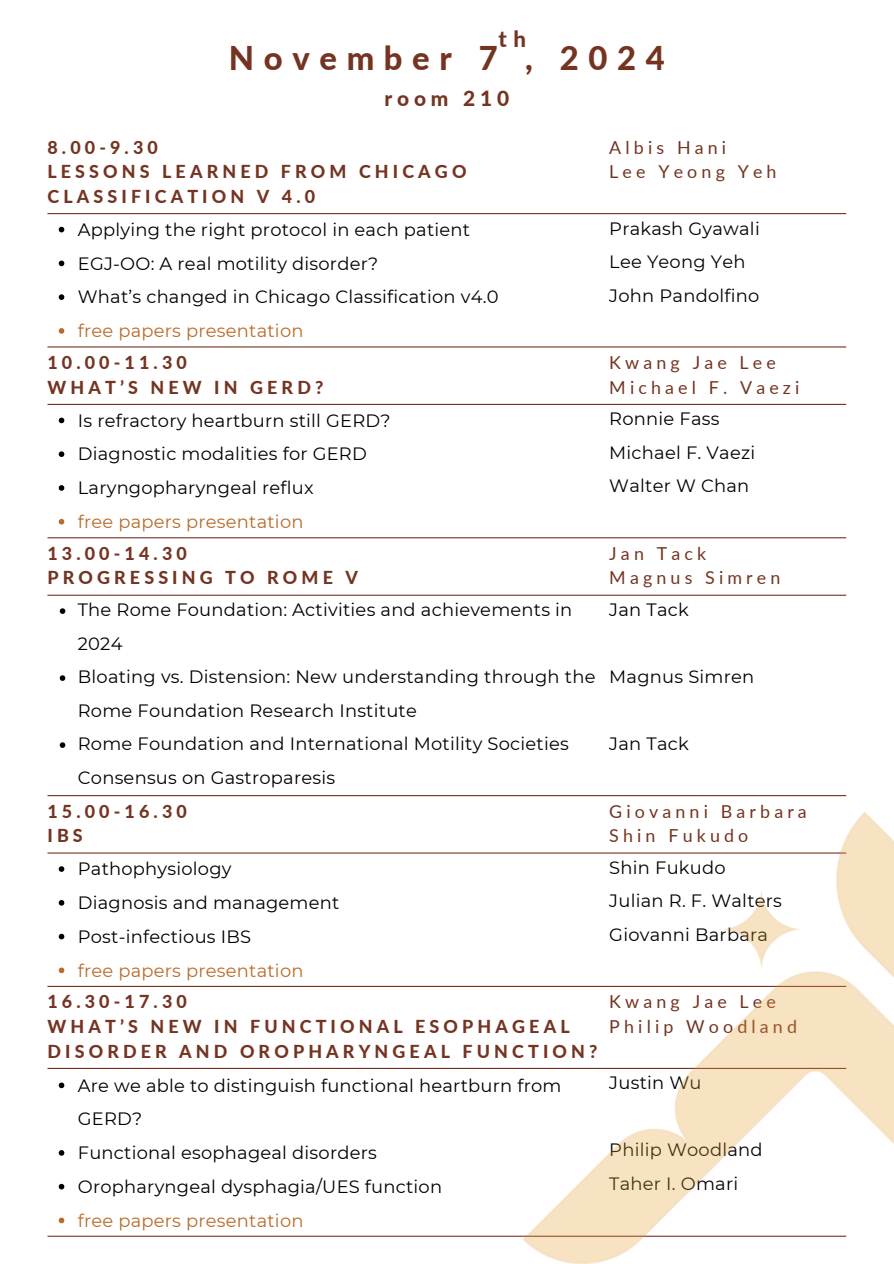
<style>
.page{position:relative;width:894px;height:1264px;background:#fff}
.page>*{position:absolute;margin:0;border:0;box-sizing:border-box;transform-origin:0 0}
.t1{font:800 32.7px "Lato";letter-spacing:.295em;color:#753422}
.t2{font:800 22.2px "Lato";color:#753422}
.t3{font:800 20.85px "Lato";letter-spacing:.23em;color:#753422}
.t4{font:17.85px/33.5px "Montserrat";letter-spacing:.015em;color:#000}
.t5{font:800 17.85px/24.6px "Lato";letter-spacing:.23em;color:#753422}
.t6{font:17.85px "Lato";letter-spacing:.23em;color:#753422}
.t7{font:17.85px "Montserrat";letter-spacing:.015em;color:#b86c2a}
</style>
<div class="page">
<hr style="left:47px;top:346px;width:798px;height:1px;background:#753422">
<hr style="left:47px;top:213px;width:798px;height:1px;background:#753422">
<svg style="left:59px;top:227px;width:5px;height:5px"></svg>
<svg style="left:59px;top:260px;width:5px;height:6px"></svg>
<svg style="left:59px;top:294px;width:5px;height:6px"></svg>
<svg style="left:59px;top:328px;width:5px;height:6px"></svg>
<hr style="left:47px;top:537px;width:798px;height:1px;background:#753422">
<hr style="left:47px;top:404px;width:798px;height:1px;background:#753422">
<svg style="left:59px;top:417px;width:5px;height:6px"></svg>
<svg style="left:59px;top:451px;width:5px;height:6px"></svg>
<svg style="left:59px;top:485px;width:5px;height:6px"></svg>
<svg style="left:59px;top:519px;width:5px;height:5px"></svg>
<hr style="left:47px;top:795px;width:798px;height:1px;background:#753422">
<hr style="left:47px;top:594px;width:798px;height:2px;background:#753422">
<svg style="left:60px;top:608px;width:5px;height:6px"></svg>
<svg style="left:60px;top:675px;width:5px;height:6px"></svg>
<svg style="left:60px;top:742px;width:5px;height:6px"></svg>
<hr style="left:47px;top:985px;width:798px;height:2px;background:#753422">
<hr style="left:47px;top:852px;width:798px;height:1px;background:#753422">
<svg style="left:59px;top:866px;width:5px;height:5px"></svg>
<svg style="left:59px;top:900px;width:5px;height:5px"></svg>
<svg style="left:59px;top:933px;width:5px;height:6px"></svg>
<svg style="left:59px;top:967px;width:5px;height:6px"></svg>
<hr style="left:47px;top:1067px;width:798px;height:1px;background:#753422">
<svg style="left:59px;top:1082px;width:5px;height:6px"></svg>
<svg style="left:59px;top:1150px;width:5px;height:5px"></svg>
<svg style="left:59px;top:1183px;width:5px;height:6px"></svg>
<svg style="left:59px;top:1217px;width:5px;height:6px"></svg>
<hr style="left:47px;top:1235px;width:798px;height:1px;background:#753422">
<img style="left:484px;top:795px;width:409px;height:468px">
<p class="t2" style="left:498px;top:25px;width:29px">t h</p>
<p class="t1" style="left:229px;top:38px;width:437px">November 7 , 2024</p>
<h2 class="t3" style="left:384px;top:86px;width:126px">room 210</h2>
<h3 class="t5" style="left:47px;top:134px;width:420px">8.00-9.30<br>LESSONS LEARNED FROM CHICAGO<br>CLASSIFICATION V 4.0</h3>
<p class="t4" style="left:78px;top:213px;width:393px">Applying the right protocol in each patient</p>
<p class="t4" style="left:78px;top:246px;width:302px">EGJ-OO: A real motility disorder?</p>
<p class="t4" style="left:78px;top:280px;width:422px">What’s changed in Chicago Classification v4.0</p>
<p class="t7" style="left:78px;top:320px;width:227px">free papers presentation</p>
<h3 class="t5" style="left:47px;top:350px;width:277px">10.00-11.30<br>WHAT’S NEW IN GERD?</h3>
<p class="t4" style="left:78px;top:403px;width:314px">Is refractory heartburn still GERD?</p>
<p class="t4" style="left:78px;top:437px;width:290px">Diagnostic modalities for GERD</p>
<p class="t4" style="left:78px;top:471px;width:237px">Laryngopharyngeal reflux</p>
<p class="t7" style="left:78px;top:510px;width:227px">free papers presentation</p>
<h3 class="t5" style="left:47px;top:540px;width:312px">13.00-14.30<br>PROGRESSING TO ROME V</h3>
<p class="t4" style="left:78px;top:593px;width:496px">The Rome Foundation: Activities and achievements in<br>2024</p>
<p class="t4" style="left:78px;top:660px;width:519px">Bloating vs. Distension: New understanding through the<br>Rome Foundation Research Institute</p>
<p class="t4" style="left:78px;top:727px;width:492px">Rome Foundation and International Motility Societies<br>Consensus on Gastroparesis</p>
<p class="t5" style="left:47px;top:798px;width:141px">15.00-16.30<br>IBS</p>
<p class="t4" style="left:78px;top:852px;width:155px">Pathophysiology</p>
<p class="t4" style="left:78px;top:885px;width:263px">Diagnosis and management</p>
<p class="t4" style="left:78px;top:919px;width:175px">Post-infectious IBS</p>
<p class="t7" style="left:78px;top:959px;width:227px">free papers presentation</p>
<p class="t5" style="left:47px;top:989px;width:551px">16.30-17.30<br>WHAT’S NEW IN FUNCTIONAL ESOPHAGEAL<br>DISORDER AND OROPHARYNGEAL FUNCTION?</p>
<p class="t4" style="left:78px;top:1068px;width:485px">Are we able to distinguish functional heartburn from<br>GERD?</p>
<p class="t4" style="left:78px;top:1135px;width:300px">Functional esophageal disorders</p>
<p class="t4" style="left:78px;top:1169px;width:366px">Oropharyngeal dysphagia/UES function</p>
<p class="t7" style="left:78px;top:1209px;width:227px">free papers presentation</p>
<h1 class="t6" style="left:609px;top:136px;width:118px">Albis Hani</h1>
<h2 class="t6" style="left:609px;top:160px;width:169px">Lee Yeong Yeh</h2>
<p class="t4" style="left:609px;top:211px;width:152px">Prakash Gyawali</p>
<p class="t4" style="left:609px;top:245px;width:138px">Lee Yeong Yeh</p>
<p class="t4" style="left:609px;top:278px;width:151px">John Pandolfino</p>
<p class="t6" style="left:609px;top:351px;width:168px">Kwang Jae Lee</p>
<p class="t6" style="left:609px;top:376px;width:191px">Michael F. Vaezi</p>
<p class="t4" style="left:609px;top:402px;width:112px">Ronnie Fass</p>
<p class="t4" style="left:609px;top:435px;width:147px">Michael F. Vaezi</p>
<p class="t4" style="left:609px;top:469px;width:141px">Walter W Chan</p>
<p class="t6" style="left:609px;top:542px;width:98px">Jan Tack</p>
<p class="t6" style="left:609px;top:566px;width:173px">Magnus Simren</p>
<p class="t4" style="left:609px;top:593px;width:81px">Jan Tack</p>
<p class="t4" style="left:609px;top:660px;width:146px">Magnus Simren</p>
<p class="t4" style="left:609px;top:727px;width:81px">Jan Tack</p>
<p class="t6" style="left:609px;top:800px;width:199px">Giovanni Barbara</p>
<p class="t6" style="left:609px;top:824px;width:140px">Shin Fukudo</p>
<h3 class="t4" style="left:609px;top:850px;width:118px">Shin Fukudo</h3>
<p class="t4" style="left:609px;top:884px;width:174px">Julian R. F. Walters</p>
<p class="t4" style="left:609px;top:917px;width:160px">Giovanni Barbara</p>
<p class="t6" style="left:609px;top:990px;width:168px">Kwang Jae Lee</p>
<p class="t6" style="left:609px;top:1015px;width:189px">Philip Woodland</p>
<h3 class="t4" style="left:609px;top:1066px;width:94px">Justin Wu</h3>
<p class="t4" style="left:609px;top:1133px;width:155px">Philip Woodland</p>
<p class="t4" style="left:609px;top:1166px;width:130px">Taher I. Omari</p>
</div>
